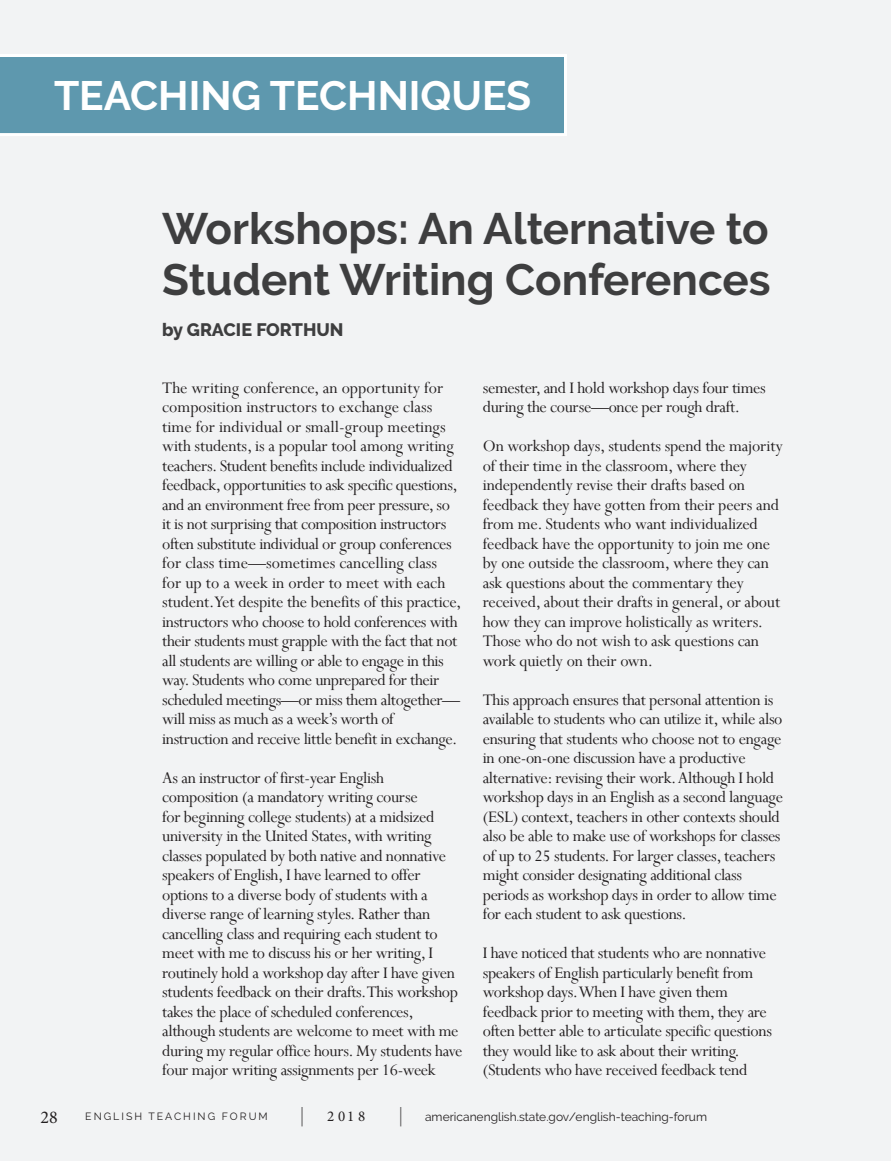
<style>
.page{position:relative;width:891px;height:1161px;background:#f2f3f4}
.page>*{position:absolute;margin:0;border:0;box-sizing:border-box;transform-origin:0 0}
.t1{font:700 43.95px/50.8px "Raleway";color:#3e3e3f}
.t2{font:700 40.95px "Raleway";color:#fff}
.Body{font:18px/19.5px "Perpetua";letter-spacing:-.02em;color:#231f20}
.Section_Start__Autho{font:800 18px "Raleway";color:#3e3e3f}
.t3{font:18px "Minion Pro";color:#231f20}
.t4{font:15px "Minion Pro";color:#231f20}
.t5{font:12px "Raleway";color:#231f20}
.t6{font:10.5px "Raleway";letter-spacing:.19em;color:#231f20}
</style>
<div class="page">
<svg style="left:0;top:54px;width:567px;height:82px;background:#6a9fb4"></svg>
<svg style="left:301px;top:1107px;width:2px;height:19px"></svg>
<svg style="left:400px;top:1107px;width:1px;height:19px"></svg>
<h1 class="t2" style="left:54px;top:72px;width:479px">TEACHING TECHNIQUES</h1>
<h1 class="t1" style="left:162px;top:203px;width:610px">Workshops: An Alternative to<br>Student Writing Conferences</h1>
<p class="Section_Start__Autho" style="left:162px;top:320px;width:183px">by GRACIE FORTHUN</p>
<p class="Body" style="left:162px;top:378px;width:301px">The writing conference, an opportunity for composition instructors to exchange class time for individual or small-group meetings with students, is a popular tool among writing teachers. Student benefits include individualized feedback, opportunities to ask specific questions, and an environment free from peer pressure, so it is not surprising that composition instructors often substitute individual or group conferences for class time—sometimes cancelling class<br>for up to a week in order to meet with each student. Yet despite the benefits of this practice, instructors who choose to hold conferences with their students must grapple with the fact that not all students are willing or able to engage in this way. Students who come unprepared for their scheduled meetings—or miss them altogether— will miss as much as a week’s worth of instruction and receive little benefit in exchange.</p>
<p class="Body" style="left:162px;top:768px;width:302px">As an instructor of first-year English composition (a mandatory writing course<br>for beginning college students) at a midsized university in the United States, with writing classes populated by both native and nonnative speakers of English, I have learned to offer options to a diverse body of students with a diverse range of learning styles. Rather than cancelling class and requiring each student to meet with me to discuss his or her writing, I routinely hold a workshop day after I have given students feedback on their drafts. This workshop takes the place of scheduled conferences, although students are welcome to meet with me during my regular office hours. My students have four major writing assignments per 16-week</p>
<p class="Body" style="left:483px;top:378px;width:285px">semester, and I hold workshop days four times during the course—once per rough draft.</p>
<p class="Body" style="left:483px;top:436px;width:302px">On workshop days, students spend the majority of their time in the classroom, where they independently revise their drafts based on feedback they have gotten from their peers and from me. Students who want individualized feedback have the opportunity to join me one by one outside the classroom, where they can ask questions about the commentary they received, about their drafts in general, or about how they can improve holistically as writers.<br>Those who do not wish to ask questions can work quietly on their own.</p>
<p class="Body" style="left:483px;top:689px;width:302px">This approach ensures that personal attention is available to students who can utilize it, while also ensuring that students who choose not to engage in one-on-one discussion have a productive alternative: revising their work. Although I hold workshop days in an English as a second language (ESL) context, teachers in other contexts should also be able to make use of workshops for classes of up to 25 students. For larger classes, teachers might consider designating additional class periods as workshop days in order to allow time for each student to ask questions.</p>
<p class="Body" style="left:483px;top:943px;width:291px">I have noticed that students who are nonnative speakers of English particularly benefit from workshop days. When I have given them feedback prior to meeting with them, they are often better able to articulate specific questions they would like to ask about their writing. (Students who have received feedback tend</p>
<p class="t3" style="left:40px;top:1105px;width:19px">28</p>
<p class="t6" style="left:85px;top:1110px;width:184px">ENGLISH TEACHING FORUM</p>
<p class="t4" style="left:327px;top:1106px;width:40px">2018</p>
<p class="t5" style="left:425px;top:1110px;width:284px">americanenglish.state.gov/english-teaching-forum</p>
</div>
